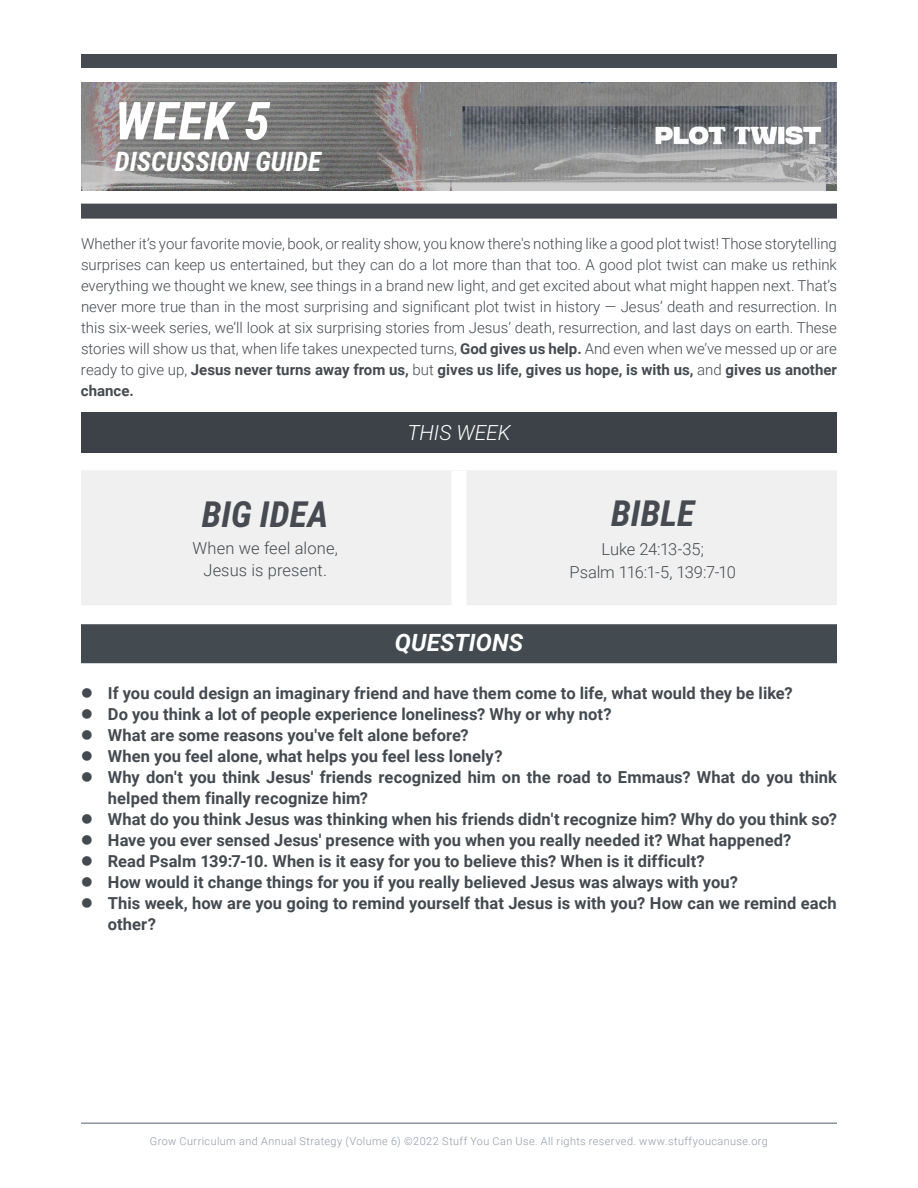
<style>
.page{position:relative;width:918px;height:1188px;background:#fff}
.page>*{position:absolute;margin:0;border:0;box-sizing:border-box;transform-origin:0 0}
.t1{font:italic 700 52.5px "Roboto Condensed";color:#fff}
.t2{font:italic 700 36px "Roboto Condensed";color:#454b51}
.t3{font:italic 700 27px "Roboto Condensed";color:#fff}
.t4{font:italic 700 24px "Roboto";letter-spacing:.005em;color:#fff}
.t5{font:italic 300 21px "Roboto";letter-spacing:-.005em;color:#fff}
.t6{font:700 16.5px/21px "Roboto";letter-spacing:.005em;color:#434a50}
.t7{font:300 16.5px/22.5px "Roboto";letter-spacing:-.01em;color:#454b51;text-align:center}
.t8{font:300 16.5px/22.5px "Roboto";letter-spacing:.005em;color:#434a50;text-align:center}
.t9{font:300 15px/21px "Roboto";color:#434a50;text-align:justify}
.t10{font:300 10.8px "Roboto";letter-spacing:.04em;color:#8f99a6}
.s1{font-weight:700}
</style>
<div class="page">
<div style="left:81px;top:54px;width:756px;height:14px;background:#454b51"></div>
<div style="left:81px;top:204px;width:756px;height:15px;background:#454b51"></div>
<img style="left:81px;top:82px;width:756px;height:108px">
<hr style="left:81px;top:1122px;width:756px;height:2px;background:#8d949e">
<div style="left:81px;top:412px;width:756px;height:40px;background:#3d4248"></div>
<div style="left:81px;top:470px;width:756px;height:135px;background:#f0f0f0"></div>
<div style="left:452px;top:471px;width:14px;height:135px;background:#fff"></div>
<div style="left:81px;top:624px;width:756px;height:39px;background:#434a50"></div>
<h1 class="t1" style="left:115px;top:84px;width:157px">WEEK 5</h1>
<h3 class="t3" style="left:115px;top:142px;width:208px">DISCUSSION GUIDE</h3>
<p class="t9" style="left:81px;top:232px;width:758px">Whether it’s your favorite movie, book, or reality show, you know there's nothing like a good plot twist! Those storytelling surprises can keep us entertained, but they can do a lot more than that too. A good plot twist can make us rethink everything we thought we knew, see things in a brand new light, and get excited about what might happen next. That’s never more true than in the most surprising and significant plot twist in history — Jesus’ death and resurrection. In this six-week series, we’ll look at six surprising stories from Jesus’ death, resurrection, and last days on earth. These stories will show us that, when life takes unexpected turns, <span class="s1">God gives us help.</span> And even when we’ve messed up or are ready to give up, <span class="s1">Jesus never turns away from us,</span> but <span class="s1">gives us life, gives us hope, is with us,</span> and <span class="s1">gives us another chance.</span></p>
<h2 class="t2" style="left:202px;top:489px;width:128px">BIG IDEA</h2>
<p class="t8" style="left:192px;top:536px;width:147px">When we feel alone,<br>Jesus is present.</p>
<h3 class="t5" style="left:407px;top:418px;width:105px">THIS WEEK</h3>
<h2 class="t2" style="left:611px;top:488px;width:85px">BIBLE</h2>
<p class="t7" style="left:570px;top:537px;width:168px">Luke 24:13-35;<br>Psalm 116:1-5, 139:7-10</p>
<h3 class="t4" style="left:395px;top:626px;width:130px">QUESTIONS</h3>
<p class="t6" style="left:108px;top:682px;width:731px">If you could design an imaginary friend and have them come to life, what would they be like?<br>Do you think a lot of people experience loneliness? Why or why not?<br>What are some reasons you've felt alone before?<br>When you feel alone, what helps you feel less lonely?<br>Why don't you think Jesus' friends recognized him on the road to Emmaus? What do you think helped them finally recognize him?<br>What do you think Jesus was thinking when his friends didn't recognize him? Why do you think so?<br>Have you ever sensed Jesus' presence with you when you really needed it? What happened?<br>Read Psalm 139:7-10. When is it easy for you to believe this? When is it difficult?<br>How would it change things for you if you really believed Jesus was always with you?<br>This week, how are you going to remind yourself that Jesus is with you? How can we remind each other?</p>
<p class="t10" style="left:150px;top:1134px;width:620px">Grow Curriculum and Annual Strategy (Volume 6) ©2022 Stuff You Can Use. All rights reserved. www.stuffyoucanuse.org</p>
</div>
